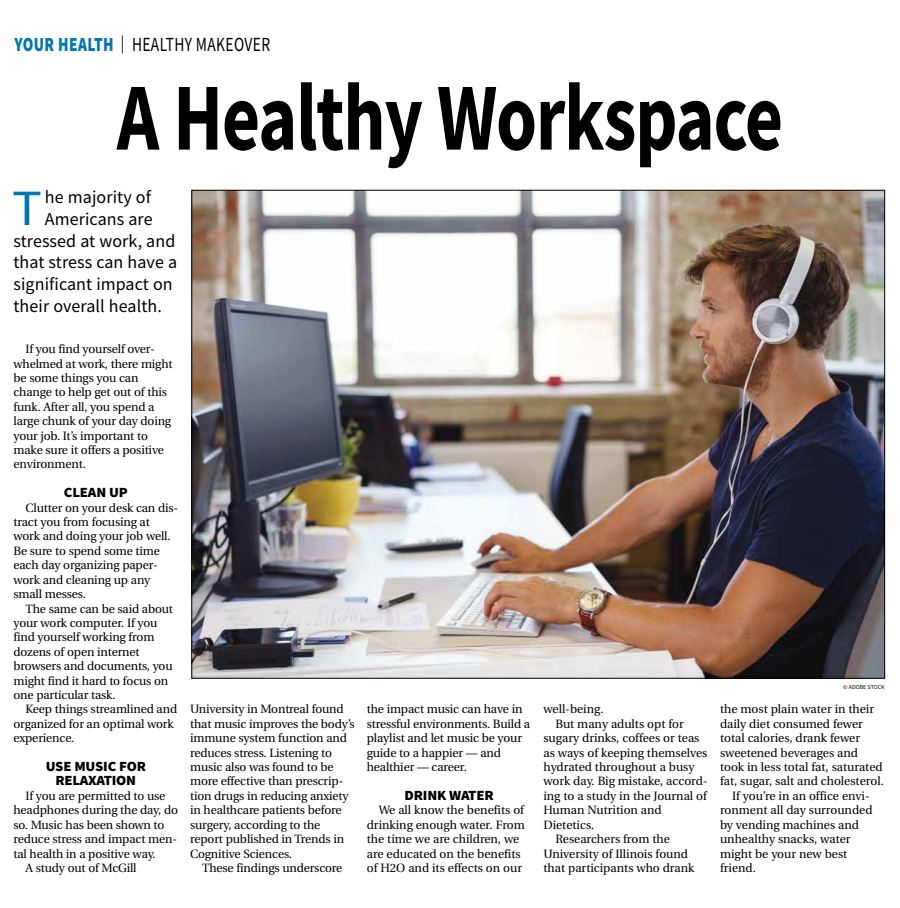
<style>
.page{position:relative;width:900px;height:908px;background:#fff}
.page>*{position:absolute;margin:0;border:0;box-sizing:border-box;transform-origin:0 0}
.t1{font:700 96px "Source Sans Pro";letter-spacing:-.015em;color:#000;scale:.77 1}
.t2{font:50.9px "Source Sans Pro";color:#0077b1;scale:1.1 1}
.t3{font:20px "Source Sans Pro";letter-spacing:.025em;color:#000;scale:.77 1}
.t4{font:18px "Source Sans Pro";letter-spacing:.005em;color:#000}
.t5{font:900 14px/14.4px "Source Sans Pro";letter-spacing:-.015em;color:#000;text-align:center;scale:1.05 1}
.t6{font:12px/14.4px "Utopia";letter-spacing:-.015em;color:#000}
.t7{font:6px "Source Sans Pro";color:#000}
.s1{font-weight:900;color:#0077b1}
.s2{font-size:18px}
</style>
<div class="page">
<img style="left:194px;top:192px;width:689px;height:484px">
<h3 class="t3" style="left:14px;top:32px;width:334px"><span class="s1">YOUR HEALTH</span> <span class="s2">|</span> HEALTHY MAKEOVER</h3>
<h1 class="t1" style="left:117px;top:53px;width:867px">A Healthy Workspace</h1>
<h2 class="t2" style="left:12px;top:176px;width:29px">T</h2>
<h3 class="t4" style="left:45px;top:186px;width:107px">he majority of</h3>
<h3 class="t4" style="left:45px;top:207px;width:109px">Americans are</h3>
<h3 class="t4" style="left:14px;top:229px;width:163px">stressed at work, and</h3>
<h3 class="t4" style="left:14px;top:251px;width:165px">that stress can have a</h3>
<h3 class="t4" style="left:14px;top:272px;width:161px">significant impact on</h3>
<h3 class="t4" style="left:14px;top:294px;width:150px">their overall health.</h3>
<p class="t6" style="left:14px;top:342px;width:161px;text-indent:12px">If you find yourself over&shy;whelmed at work, there might be some things you can change to help get out of this funk. After all, you spend a large chunk of your day doing your job. It’s important to make sure it offers a positive environment.</p>
<p class="t5" style="left:64px;top:485px;width:62px">CLEAN UP</p>
<p class="t6" style="left:14px;top:500px;width:166px;text-indent:12px">Clutter on your desk can dis&shy;tract you from focusing at work and doing your job well.<br>Be sure to spend some time each day organizing paper&shy;work and cleaning up any small messes.</p>
<p class="t6" style="left:14px;top:601px;width:161px;text-indent:12px">The same can be said about your work computer. If you find yourself working from dozens of open internet browsers and documents, you might find it hard to focus on one particular task.</p>
<p class="t6" style="left:14px;top:702px;width:165px;text-indent:12px">Keep things streamlined and organized for an optimal work experience.</p>
<p class="t5" style="left:46px;top:758px;width:97px">USE MUSIC FOR<br>RELAXATION</p>
<p class="t6" style="left:26px;top:788px;width:141px">If you are permitted to use</p>
<p class="t6" style="left:14px;top:803px;width:166px">headphones during the day, do</p>
<p class="t6" style="left:14px;top:817px;width:153px">so. Music has been shown to</p>
<p class="t6" style="left:14px;top:831px;width:165px">reduce stress and impact men-</p>
<p class="t6" style="left:14px;top:846px;width:144px">tal health in a positive way.</p>
<p class="t6" style="left:26px;top:860px;width:113px">A study out of McGill</p>
<p class="t6" style="left:190px;top:702px;width:166px">University in Montreal found that music improves the body’s immune system function and reduces stress. Listening to music also was found to be more effective than prescrip&shy;tion drugs in reducing anxiety in healthcare patients before surgery, according to the report published in Trends in<br>Cognitive Sciences.</p>
<p class="t6" style="left:202px;top:860px;width:142px">These findings underscore</p>
<p class="t6" style="left:367px;top:702px;width:165px">the impact music can have in stressful environments. Build a playlist and let music be your guide to a happier — and healthier — career.</p>
<p class="t5" style="left:405px;top:787px;width:86px">DRINK WATER</p>
<p class="t6" style="left:367px;top:803px;width:160px;text-indent:12px">We all know the benefits of drinking enough water. From the time we are children, we are educated on the benefits of H2O and its effects on our</p>
<p class="t6" style="left:543px;top:702px;width:62px">well-being.</p>
<p class="t6" style="left:555px;top:716px;width:130px">But many adults opt for</p>
<p class="t6" style="left:543px;top:731px;width:158px">sugary drinks, coffees or teas</p>
<p class="t6" style="left:543px;top:745px;width:166px">as ways of keeping themselves</p>
<p class="t6" style="left:543px;top:759px;width:153px">hydrated throughout a busy</p>
<p class="t6" style="left:543px;top:774px;width:166px">work day. Big mistake, accord-</p>
<p class="t6" style="left:543px;top:788px;width:165px">ing to a study in the Journal of</p>
<p class="t6" style="left:543px;top:803px;width:120px">Human Nutrition and</p>
<p class="t6" style="left:543px;top:817px;width:52px">Dietetics.</p>
<p class="t6" style="left:555px;top:831px;width:116px">Researchers from the</p>
<p class="t6" style="left:543px;top:846px;width:146px">University of Illinois found</p>
<p class="t6" style="left:543px;top:860px;width:153px">that participants who drank</p>
<p class="t7" style="left:843px;top:683px;width:43px">© ADOBE STOCK</p>
<p class="t6" style="left:720px;top:702px;width:156px">the most plain water in their</p>
<p class="t6" style="left:720px;top:716px;width:144px">daily diet consumed fewer</p>
<p class="t6" style="left:720px;top:731px;width:142px">total calories, drank fewer</p>
<p class="t6" style="left:720px;top:745px;width:140px">sweetened beverages and</p>
<p class="t6" style="left:720px;top:759px;width:164px">took in less total fat, saturated</p>
<p class="t6" style="left:720px;top:774px;width:165px">fat, sugar, salt and cholesterol.</p>
<p class="t6" style="left:732px;top:788px;width:139px">If you’re in an office envi-</p>
<p class="t6" style="left:720px;top:803px;width:154px">ronment all day surrounded</p>
<p class="t6" style="left:720px;top:817px;width:141px">by vending machines and</p>
<p class="t6" style="left:720px;top:831px;width:132px">unhealthy snacks, water</p>
<p class="t6" style="left:720px;top:846px;width:129px">might be your new best</p>
<p class="t6" style="left:720px;top:860px;width:37px">friend.</p>
</div>
